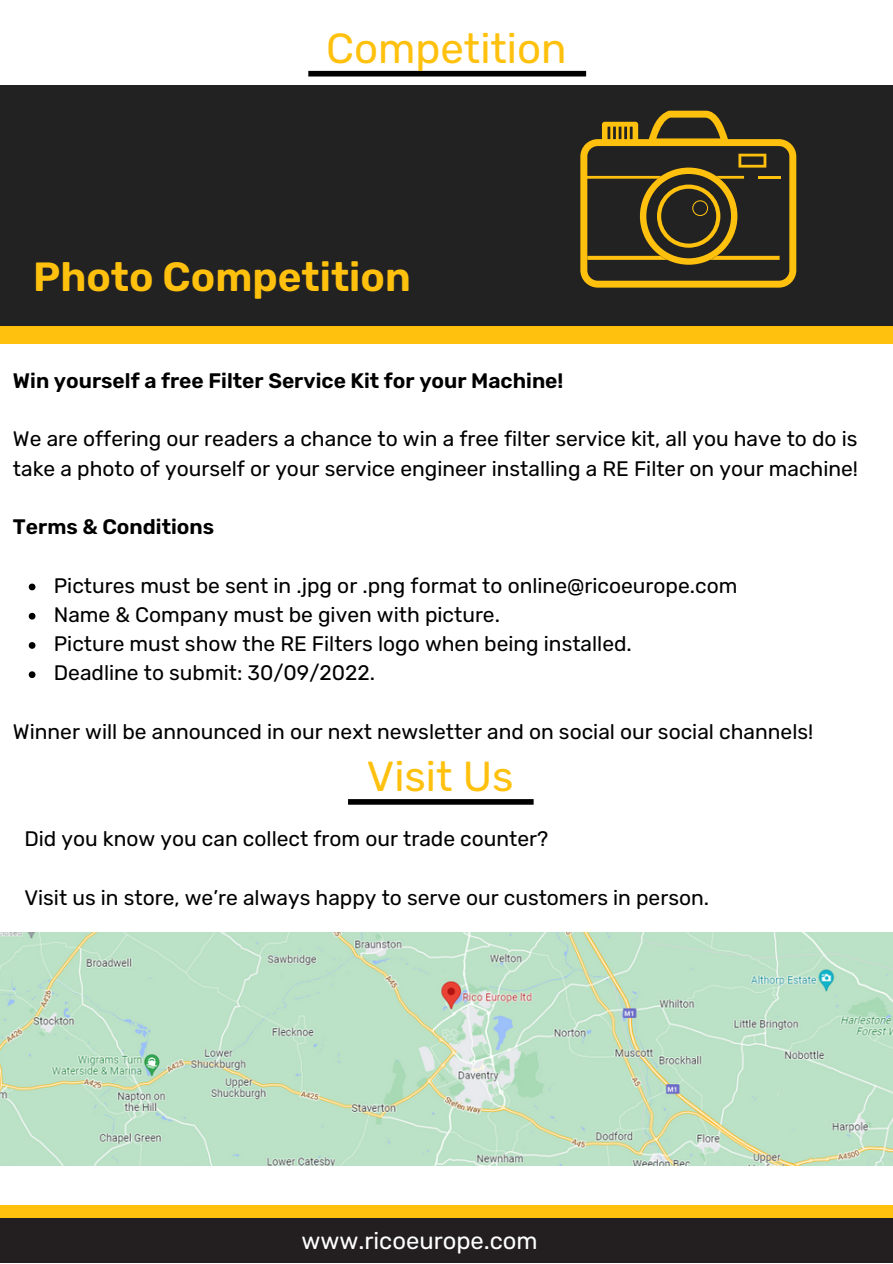
<style>
.page{position:relative;width:893px;height:1264px;background:#fff}
.page>*{position:absolute;margin:0;border:0;box-sizing:border-box;transform-origin:0 0}
.t1{font:42px "Rubik";color:#ffc10e}
.t2{font:600 40.65px "Rubik";color:#ffc10e}
.t3{font:23.7px "Rubik";color:#fff}
.t4{font:21px/29.2px "Rubik";color:#000}
.t5{font:600 21px "Rubik";color:#000}
</style>
<div class="page">
<div style="left:0;top:1204px;width:892px;height:58px;background:#ffc10e"></div>
<div style="left:0;top:1217px;width:892px;height:45px;background:#231f20"></div>
<div style="left:308px;top:71px;width:278px;height:5px;background:#000"></div>
<div style="left:0;top:258px;width:892px;height:86px;background:#ffc10e"></div>
<div style="left:0;top:85px;width:892px;height:241px;background:#232222"></div>
<svg style="left:580px;top:110px;width:216px;height:177px"></svg>
<svg style="left:29px;top:583px;width:6px;height:7px"></svg>
<svg style="left:29px;top:613px;width:6px;height:6px"></svg>
<svg style="left:29px;top:642px;width:6px;height:7px"></svg>
<svg style="left:29px;top:671px;width:6px;height:7px"></svg>
<img style="left:0;top:932px;width:892px;height:233px">
<div style="left:348px;top:799px;width:185px;height:5px;background:#000"></div>
<h1 class="t1" style="left:326px;top:24px;width:242px">Competition</h1>
<h2 class="t2" style="left:33px;top:253px;width:379px">Photo Competition</h2>
<p class="t5" style="left:13px;top:368px;width:552px">Win yourself a free Filter Service Kit for your Machine!</p>
<p class="t4" style="left:13px;top:424px;width:846px">We are offering our readers a chance to win a free filter service kit, all you have to do is take a photo of yourself or your service engineer installing a RE Filter on your machine!</p>
<p class="t5" style="left:13px;top:514px;width:203px">Terms &amp; Conditions</p>
<p class="t4" style="left:54px;top:570px;width:685px">Pictures must be sent in .jpg or .png format to online@ricoeurope.com Name &amp; Company must be given with picture.<br>Picture must show the RE Filters logo when being installed.<br>Deadline to submit: 30/09/2022.</p>
<p class="t4" style="left:13px;top:717px;width:801px">Winner will be announced in our next newsletter and on social our social channels!</p>
<h1 class="t1" style="left:367px;top:752px;width:148px">Visit Us</h1>
<p class="t4" style="left:24px;top:824px;width:525px">Did you know you can collect from our trade counter?</p>
<p class="t4" style="left:24px;top:883px;width:686px">Visit us in store, we’re always happy to serve our customers in person.</p>
<p class="t3" style="left:301px;top:1226px;width:238px">www.ricoeurope.com</p>
</div>
